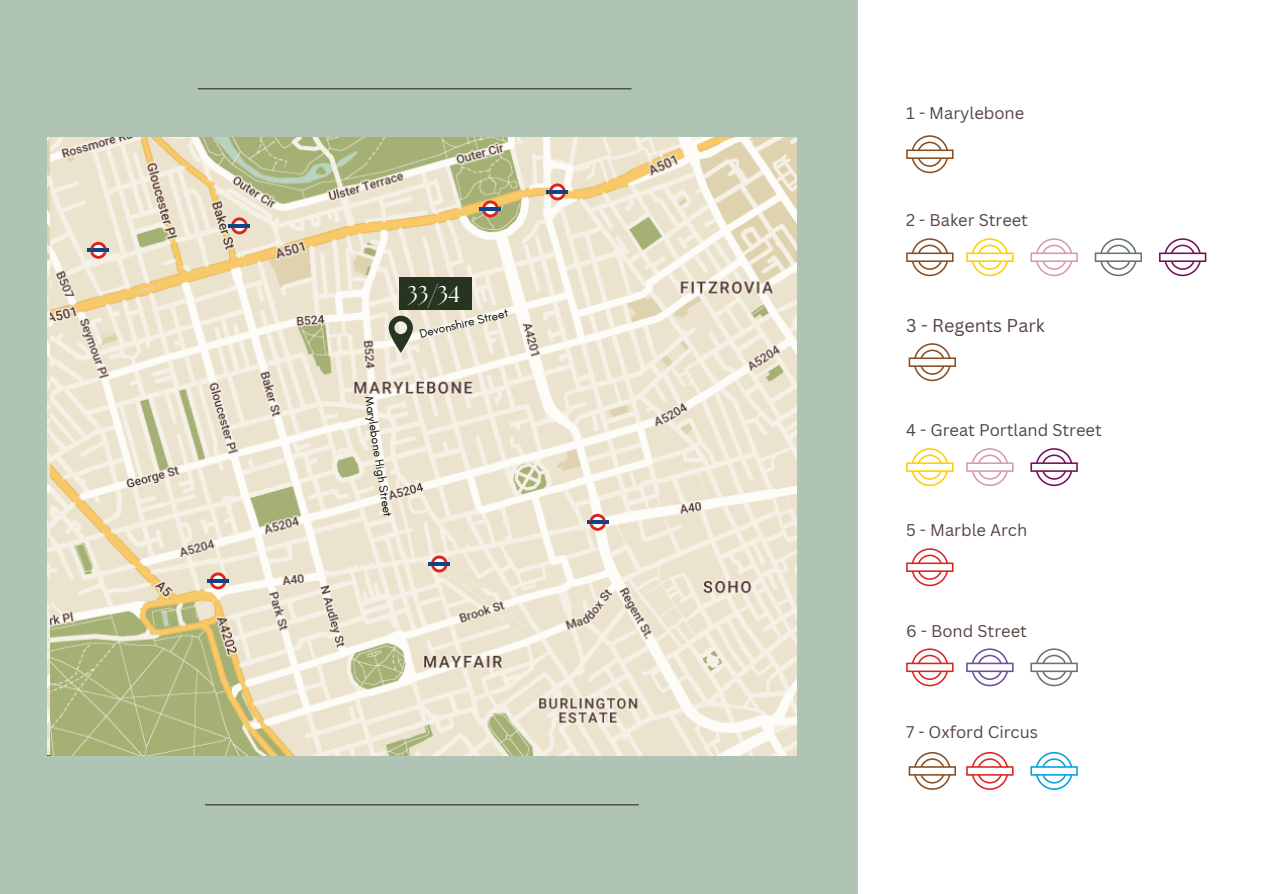
<style>
.page{position:relative;width:1263px;height:894px;background:#fff}
.page>*{position:absolute;margin:0;border:0;box-sizing:border-box;transform-origin:0 0}
.t1{font:22.8px "The Seasons";color:#fff}
.t2{font:18px "Canva Sans";color:#544541}
.t3{font:16.5px "Canva Sans";color:#544541}
.t4{font:12px "Glacial Indifference";color:#000}
</style>
<div class="page">
<div style="left:0;top:0;width:858px;height:893px;background:#afc4b4"></div>
<svg style="left:906px;top:135px;width:47px;height:38px"></svg>
<svg style="left:909px;top:343px;width:47px;height:38px"></svg>
<svg style="left:906px;top:648px;width:47px;height:38px"></svg>
<svg style="left:966px;top:648px;width:47px;height:38px"></svg>
<svg style="left:1030px;top:648px;width:48px;height:38px"></svg>
<svg style="left:909px;top:752px;width:47px;height:37px"></svg>
<svg style="left:966px;top:752px;width:47px;height:37px"></svg>
<svg style="left:1030px;top:752px;width:48px;height:37px"></svg>
<svg style="left:906px;top:548px;width:47px;height:38px"></svg>
<svg style="left:966px;top:238px;width:47px;height:38px"></svg>
<svg style="left:1095px;top:238px;width:47px;height:38px"></svg>
<svg style="left:1159px;top:238px;width:47px;height:38px"></svg>
<svg style="left:1030px;top:238px;width:48px;height:38px"></svg>
<svg style="left:966px;top:448px;width:47px;height:38px"></svg>
<svg style="left:1030px;top:448px;width:48px;height:38px"></svg>
<svg style="left:906px;top:238px;width:47px;height:38px"></svg>
<svg style="left:906px;top:448px;width:47px;height:38px"></svg>
<img style="left:47px;top:137px;width:750px;height:618px">
<div style="left:399px;top:277px;width:73px;height:33px;background:#273420"></div>
<svg style="left:389px;top:315px;width:23px;height:37px"></svg>
<hr style="left:88px;top:248px;width:21px;height:4px;background:#0b4589">
<svg style="left:90px;top:242px;width:17px;height:17px"></svg>
<hr style="left:229px;top:224px;width:21px;height:4px;background:#0b4589">
<svg style="left:231px;top:217px;width:17px;height:17px"></svg>
<hr style="left:480px;top:207px;width:21px;height:4px;background:#0b4589">
<svg style="left:482px;top:200px;width:17px;height:17px"></svg>
<hr style="left:547px;top:190px;width:21px;height:4px;background:#0b4589">
<svg style="left:549px;top:183px;width:17px;height:17px"></svg>
<hr style="left:587px;top:520px;width:21px;height:4px;background:#0b4589">
<svg style="left:590px;top:513px;width:16px;height:17px"></svg>
<hr style="left:429px;top:562px;width:21px;height:3px;background:#0b4589">
<svg style="left:431px;top:555px;width:16px;height:17px"></svg>
<hr style="left:207px;top:579px;width:22px;height:3px;background:#0b4589">
<svg style="left:210px;top:572px;width:16px;height:17px"></svg>
<hr style="left:198px;top:88px;width:433px;height:1px;background:#273420">
<hr style="left:205px;top:804px;width:434px;height:1px;background:#273420">
<p class="t1" style="left:407px;top:284px;width:54px">33/34</p>
<p class="t4" style="left:418px;top:327px;width:92px;rotate:-14deg">Devonshire Street</p>
<p class="t4" style="left:376px;top:395px;width:123px;rotate:81deg">Marylebone High Street</p>
<p class="t3" style="left:906px;top:101px;width:120px">1 - Marylebone</p>
<p class="t3" style="left:906px;top:209px;width:123px">2 - Baker Street</p>
<p class="t2" style="left:906px;top:312px;width:140px">3 - Regents Park</p>
<h1 class="t3" style="left:906px;top:418px;width:197px">4 - Great Portland Street</h1>
<p class="t3" style="left:906px;top:518px;width:123px">5 - Marble Arch</p>
<p class="t3" style="left:906px;top:618px;width:122px">6 - Bond Street</p>
<p class="t3" style="left:906px;top:720px;width:133px">7 - Oxford Circus</p>
</div>
